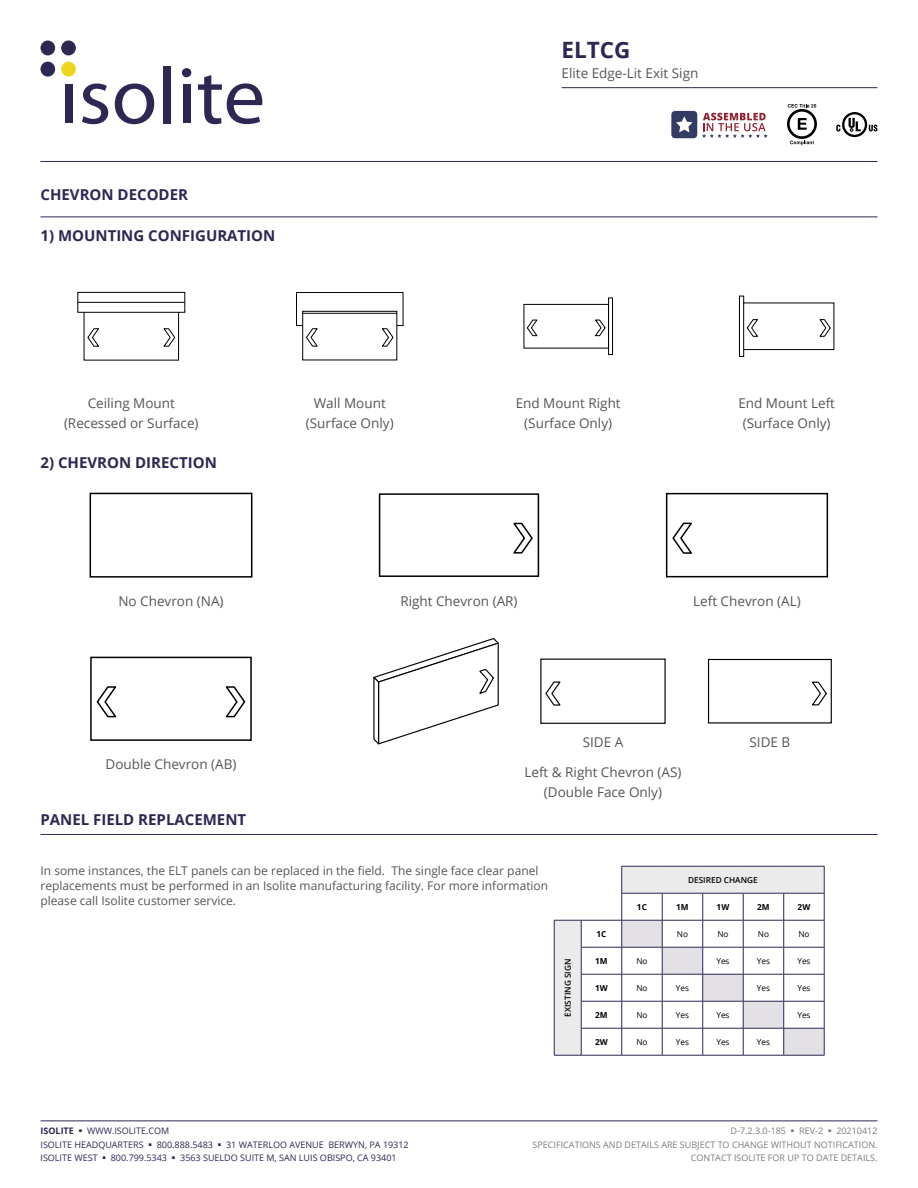
<style>
.page{position:relative;width:918px;height:1188px;background:#fff}
.page>*{position:absolute;margin:0;border:0;box-sizing:border-box;transform-origin:0 0}
.t1{font:700 22.5px "Open Sans";color:#2c2853}
.t2{font:700 15px "Open Sans";color:#2c2853}
.t3{font:13.5px/19.5px "Open Sans";color:#555;text-align:center}
.t4{font:12px/15px "Open Sans";color:#555}
.t5{font:9px/13.5px "Open Sans";color:#2c2853}
.t6{font:9px/13.5px "Open Sans";color:#7c7c7c;text-align:right}
.t7{font:8.25px "Open Sans";color:#000}
.t8{font:600 8.25px "Open Sans";color:#000}
.t9{font:700 8.25px "Open Sans";color:#000}
.s1{font-weight:700}
</style>
<div class="page">
<hr style="left:562px;top:87px;width:316px;height:1px;background:#2c2853">
<hr style="left:40px;top:1120px;width:838px;height:1px;background:#2c2853">
<div style="left:65px;top:84px;width:7px;height:39px;background:#2c2853"></div>
<svg style="left:82px;top:84px;width:26px;height:40px"></svg>
<svg style="left:115px;top:84px;width:39px;height:40px"></svg>
<div style="left:163px;top:66px;width:8px;height:57px;background:#2c2853"></div>
<div style="left:182px;top:68px;width:9px;height:9px;background:#2c2853;border-radius:50%"></div>
<div style="left:183px;top:84px;width:7px;height:39px;background:#2c2853"></div>
<svg style="left:198px;top:75px;width:64px;height:49px"></svg>
<div style="left:41px;top:40px;width:14px;height:15px;background:#2c2853;border-radius:50%"></div>
<div style="left:61px;top:40px;width:15px;height:15px;background:#2c2853;border-radius:50%"></div>
<div style="left:41px;top:62px;width:14px;height:15px;background:#2c2853;border-radius:50%"></div>
<div style="left:61px;top:62px;width:15px;height:15px;background:#ecd71e;border-radius:50%"></div>
<hr style="left:40px;top:161px;width:838px;height:1px;background:#2c2853">
<svg style="left:836px;top:112px;width:42px;height:25px"></svg>
<svg style="left:787px;top:104px;width:30px;height:41px"></svg>
<hr style="left:40px;top:834px;width:838px;height:1px;background:#2c2853">
<hr style="left:40px;top:217px;width:838px;height:1px;background:#2c2853">
<svg style="left:87px;top:328px;width:12px;height:19px"></svg>
<svg style="left:163px;top:328px;width:13px;height:19px"></svg>
<div style="left:77px;top:292px;width:108px;height:21px;border:1px solid #000"></div>
<hr style="left:78px;top:302px;width:107px;height:1px;background:#000">
<div style="left:296px;top:292px;width:108px;height:34px;border:1px solid #000"></div>
<div style="left:303px;top:311px;width:94px;height:49px;background:#fff"></div>
<div style="left:302px;top:311px;width:95px;height:49px;border:1px solid #000"></div>
<svg style="left:306px;top:328px;width:12px;height:19px"></svg>
<svg style="left:382px;top:328px;width:12px;height:19px"></svg>
<hr style="left:302px;top:313px;width:95px;height:1px;background:#000">
<div style="left:608px;top:297px;width:5px;height:58px;border:1px solid #000"></div>
<div style="left:523px;top:304px;width:86px;height:45px;border:1px solid #000"></div>
<svg style="left:526px;top:303px;width:46px;height:34px"></svg>
<svg style="left:595px;top:319px;width:11px;height:18px"></svg>
<div style="left:739px;top:296px;width:5px;height:61px;border:1px solid #000"></div>
<div style="left:743px;top:302px;width:91px;height:48px;border:1px solid #000"></div>
<svg style="left:746px;top:302px;width:49px;height:35px"></svg>
<svg style="left:819px;top:319px;width:12px;height:18px"></svg>
<div style="left:90px;top:493px;width:162px;height:85px;border:2px solid #000"></div>
<div style="left:90px;top:657px;width:162px;height:84px;border:2px solid #000"></div>
<svg style="left:96px;top:686px;width:21px;height:32px"></svg>
<svg style="left:225px;top:686px;width:21px;height:32px"></svg>
<div style="left:379px;top:493px;width:160px;height:84px;border:2px solid #000"></div>
<svg style="left:513px;top:522px;width:20px;height:32px"></svg>
<div style="left:540px;top:659px;width:126px;height:65px;border:1px solid #000"></div>
<svg style="left:545px;top:681px;width:16px;height:25px"></svg>
<div style="left:666px;top:493px;width:162px;height:84px;border:2px solid #000"></div>
<svg style="left:672px;top:522px;width:20px;height:32px"></svg>
<div style="left:708px;top:659px;width:124px;height:65px;border:1px solid #000"></div>
<svg style="left:812px;top:681px;width:15px;height:25px"></svg>
<svg style="left:554px;top:919px;width:67px;height:136px"></svg>
<hr style="left:581px;top:974px;width:41px;height:1px;background:#2c2853">
<hr style="left:581px;top:947px;width:41px;height:1px;background:#2c2853">
<hr style="left:622px;top:1055px;width:40px;height:1px;background:#2c2853">
<hr style="left:662px;top:1055px;width:41px;height:1px;background:#2c2853">
<hr style="left:703px;top:1055px;width:40px;height:1px;background:#2c2853">
<hr style="left:743px;top:1055px;width:41px;height:1px;background:#2c2853">
<hr style="left:784px;top:1055px;width:40px;height:1px;background:#2c2853">
<hr style="left:581px;top:1028px;width:41px;height:1px;background:#2c2853">
<hr style="left:581px;top:1055px;width:41px;height:1px;background:#2c2853">
<hr style="left:581px;top:1001px;width:41px;height:1px;background:#2c2853">
<svg style="left:621px;top:866px;width:204px;height:189px"></svg>
<svg style="left:554px;top:920px;width:28px;height:136px;background:#dddce0"></svg>
<hr style="left:581px;top:920px;width:41px;height:1px;background:#2c2853">
<div style="left:539px;top:309px;width:55px;height:36px;background:#fff"></div>
<div style="left:760px;top:307px;width:59px;height:40px;background:#fff"></div>
<svg style="left:373px;top:638px;width:126px;height:107px"></svg>
<div style="left:671px;top:111px;width:26px;height:27px;background:#343c63;border-radius:4px"></div>
<svg style="left:676px;top:116px;width:17px;height:16px"></svg>
<svg style="left:702px;top:113px;width:66px;height:25px"></svg>
<p class="t2" style="left:40px;top:184px;width:149px">CHEVRON DECODER</p>
<p class="t2" style="left:40px;top:225px;width:236px">1) MOUNTING CONFIGURATION</p>
<h1 class="t1" style="left:562px;top:34px;width:70px">ELTCG</h1>
<p class="t3" style="left:562px;top:63px;width:138px">Elite Edge-Lit Exit Sign</p>
<p class="t3" style="left:64px;top:393px;width:136px">Ceiling Mount (Recessed or Surface)</p>
<p class="t3" style="left:306px;top:393px;width:89px">Wall Mount (Surface Only)</p>
<p class="t3" style="left:516px;top:393px;width:106px">End Mount Right (Surface Only)</p>
<p class="t3" style="left:738px;top:393px;width:98px">End Mount Left (Surface Only)</p>
<p class="t2" style="left:40px;top:452px;width:178px">2) CHEVRON DIRECTION</p>
<p class="t3" style="left:118px;top:591px;width:107px">No Chevron (NA)</p>
<p class="t3" style="left:106px;top:754px;width:132px">Double Chevron (AB)</p>
<p class="t2" style="left:40px;top:809px;width:207px">PANEL FIELD REPLACEMENT</p>
<p class="t3" style="left:400px;top:591px;width:119px">Right Chevron (AR)</p>
<p class="t3" style="left:693px;top:591px;width:109px">Left Chevron (AL)</p>
<p class="t3" style="left:583px;top:732px;width:42px">SIDE A</p>
<p class="t3" style="left:750px;top:732px;width:42px">SIDE B</p>
<p class="t3" style="left:524px;top:762px;width:159px">Left &amp; Right Chevron (AS) (Double Face Only)</p>
<p class="t4" style="left:40px;top:863px;width:509px">In some instances, the ELT panels can be replaced in the field. The single face clear panel replacements must be performed in an Isolite manufacturing facility. For more information please call Isolite customer service.</p>
<p class="t8" style="left:688px;top:874px;width:71px">DESIRED CHANGE</p>
<p class="t9" style="left:637px;top:901px;width:11px">1C</p>
<p class="t9" style="left:676px;top:901px;width:14px">1M</p>
<p class="t9" style="left:717px;top:901px;width:14px">1W</p>
<p class="t9" style="left:757px;top:901px;width:14px">2M</p>
<p class="t9" style="left:798px;top:901px;width:14px">2W</p>
<p class="t8" style="left:562px;top:1017px;width:60px;rotate:-90deg">EXISTING SIGN</p>
<p class="t9" style="left:596px;top:928px;width:11px">1C</p>
<p class="t7" style="left:677px;top:928px;width:13px">No</p>
<p class="t7" style="left:717px;top:928px;width:13px">No</p>
<p class="t7" style="left:758px;top:928px;width:13px">No</p>
<p class="t7" style="left:798px;top:928px;width:13px">No</p>
<p class="t9" style="left:595px;top:955px;width:14px">1M</p>
<p class="t7" style="left:636px;top:955px;width:13px">No</p>
<p class="t7" style="left:716px;top:955px;width:15px">Yes</p>
<p class="t7" style="left:757px;top:955px;width:15px">Yes</p>
<p class="t7" style="left:797px;top:955px;width:15px">Yes</p>
<p class="t9" style="left:595px;top:982px;width:14px">1W</p>
<p class="t7" style="left:636px;top:982px;width:13px">No</p>
<p class="t7" style="left:676px;top:982px;width:15px">Yes</p>
<p class="t7" style="left:757px;top:982px;width:15px">Yes</p>
<p class="t7" style="left:797px;top:982px;width:15px">Yes</p>
<p class="t9" style="left:595px;top:1009px;width:14px">2M</p>
<p class="t7" style="left:636px;top:1009px;width:13px">No</p>
<p class="t7" style="left:676px;top:1009px;width:15px">Yes</p>
<p class="t7" style="left:716px;top:1009px;width:15px">Yes</p>
<p class="t7" style="left:797px;top:1009px;width:15px">Yes</p>
<p class="t9" style="left:595px;top:1036px;width:14px">2W</p>
<p class="t7" style="left:636px;top:1036px;width:13px">No</p>
<p class="t7" style="left:676px;top:1036px;width:15px">Yes</p>
<p class="t7" style="left:716px;top:1036px;width:15px">Yes</p>
<p class="t7" style="left:757px;top:1036px;width:15px">Yes</p>
<p class="t5" style="left:40px;top:1124px;width:370px"><span class="s1">ISOLITE</span> ▪ WWW.ISOLITE.COM<br>ISOLITE HEADQUARTERS ▪ 800.888.5483 ▪ 31 WATERLOO AVENUE BERWYN, PA 19312<br>ISOLITE WEST ▪ 800.799.5343 ▪ 3563 SUELDO SUITE M, SAN LUIS OBISPO, CA 93401</p>
<p class="t6" style="left:533px;top:1124px;width:346px">D-7.2.3.0-185 ▪ REV-2 ▪ 20210412<br>SPECIFICATIONS AND DETAILS ARE SUBJECT TO CHANGE WITHOUT NOTIFICATION.<br>CONTACT ISOLITE FOR UP TO DATE DETAILS.</p>
</div>
